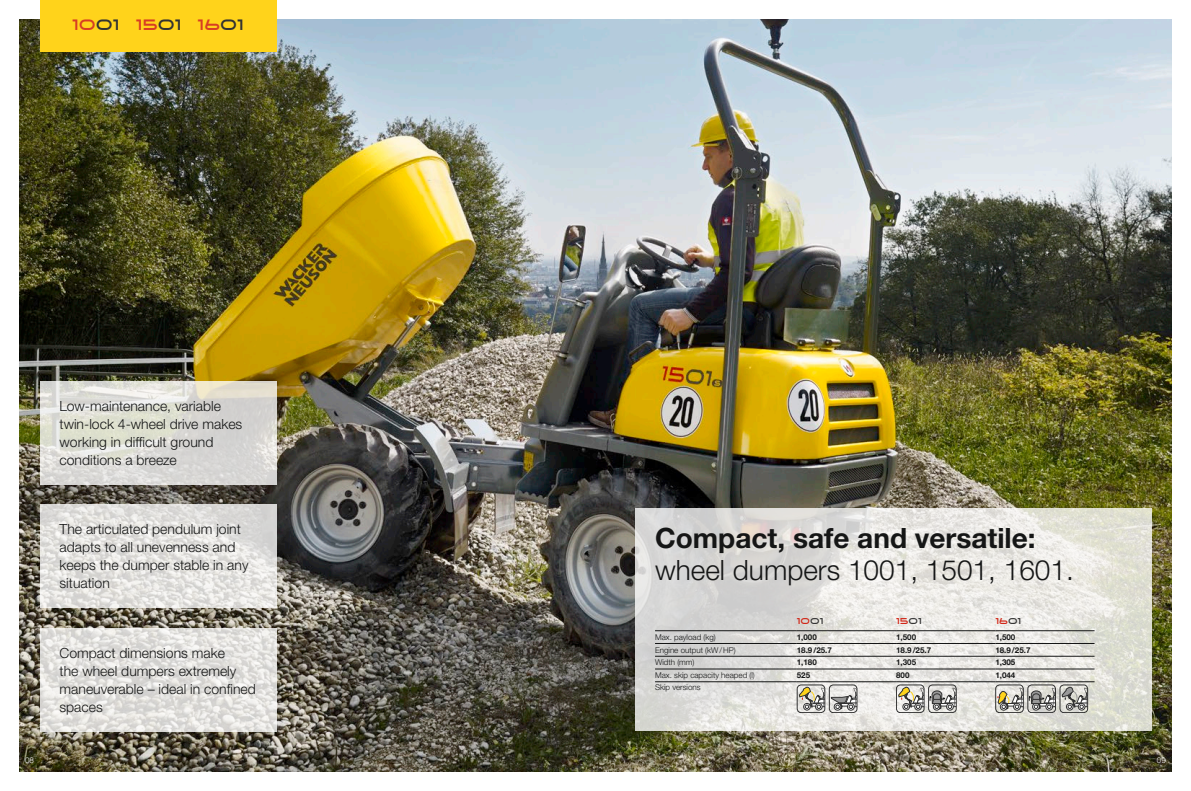
<style>
.page{position:relative;width:1191px;height:791px;background:#fff}
.page>*{position:absolute;margin:0;border:0;box-sizing:border-box;transform-origin:0 0}
.t1{font:300 28px "Helvetica Neue LTW1 G";color:#151616}
.t2{font:700 28px "Helvetica Neue LTW1 G";color:#151616}
.t3{font:16px "Wacker Neuson";color:#d73d24}
.t4{font:300 14px/18px "Helvetica Neue LTW1 G";color:#151616}
.t5{font:9px "Wacker Neuson";color:#d12314}
.t6{font:300 8px "Helvetica Neue LTW1 G";color:#151616}
.t7{font:700 8px "Helvetica Neue LTW1 G";color:#151616}
.t8{font:300 8px "Helvetica Neue LTW1 G";color:#fff}
.s1{color:#323232}
</style>
<div class="page">
<img style="left:20px;top:20px;width:1151px;height:751px">
<div style="left:40px;top:0;width:236px;height:51px;background:#ffd31b"></div>
<svg style="left:635px;top:508px;width:516px;height:223px;background:#e1e0db"></svg>
<svg style="left:40px;top:628px;width:236px;height:103px;background:#e2e1de"></svg>
<svg style="left:40px;top:504px;width:236px;height:104px;background:#e2e1de"></svg>
<svg style="left:40px;top:381px;width:236px;height:103px;background:#dcdbd5"></svg>
<hr style="left:655px;top:630px;width:142px;height:1px;background:#151616">
<hr style="left:797px;top:630px;width:99px;height:1px;background:#151616">
<hr style="left:896px;top:630px;width:99px;height:1px;background:#151616">
<hr style="left:995px;top:630px;width:99px;height:1px;background:#151616">
<hr style="left:655px;top:643px;width:142px;height:1px;background:#151616">
<hr style="left:797px;top:643px;width:99px;height:1px;background:#151616">
<hr style="left:896px;top:643px;width:99px;height:1px;background:#151616">
<hr style="left:995px;top:643px;width:99px;height:1px;background:#151616">
<hr style="left:655px;top:656px;width:142px;height:1px;background:#151616">
<hr style="left:797px;top:656px;width:99px;height:1px;background:#151616">
<hr style="left:896px;top:656px;width:99px;height:1px;background:#151616">
<hr style="left:995px;top:656px;width:99px;height:1px;background:#151616">
<hr style="left:655px;top:669px;width:142px;height:1px;background:#151616">
<hr style="left:797px;top:669px;width:99px;height:1px;background:#151616">
<hr style="left:896px;top:669px;width:99px;height:1px;background:#151616">
<hr style="left:995px;top:669px;width:99px;height:1px;background:#151616">
<hr style="left:655px;top:681px;width:142px;height:1px;background:#151616">
<hr style="left:797px;top:681px;width:99px;height:1px;background:#151616">
<hr style="left:896px;top:681px;width:99px;height:1px;background:#151616">
<hr style="left:995px;top:681px;width:99px;height:1px;background:#151616">
<div style="left:803px;top:703px;width:7px;height:7px;border:1px solid #323232;border-radius:50%"></div>
<div style="left:815px;top:703px;width:7px;height:7px;border:1px solid #323232;border-radius:50%"></div>
<svg style="left:799px;top:685px;width:26px;height:24px"></svg>
<div style="left:797px;top:684px;width:28px;height:29px;border:1px solid #323232;border-radius:4px"></div>
<div style="left:847px;top:703px;width:7px;height:7px;border:1px solid #323232;border-radius:50%"></div>
<div style="left:834px;top:703px;width:7px;height:7px;border:1px solid #323232;border-radius:50%"></div>
<svg style="left:831px;top:688px;width:24px;height:21px"></svg>
<div style="left:829px;top:684px;width:28px;height:29px;border:1px solid #323232;border-radius:4px"></div>
<div style="left:903px;top:703px;width:6px;height:7px;background:#5f5f5f;border-radius:50%"></div>
<div style="left:902px;top:703px;width:7px;height:7px;border:1px solid #323232;border-radius:50%"></div>
<div style="left:914px;top:703px;width:7px;height:7px;border:1px solid #323232;border-radius:50%"></div>
<div style="left:896px;top:684px;width:28px;height:29px;border:1px solid #323232;border-radius:4px"></div>
<div style="left:946px;top:703px;width:7px;height:7px;border:1px solid #323232;border-radius:50%"></div>
<div style="left:933px;top:703px;width:7px;height:7px;border:1px solid #323232;border-radius:50%"></div>
<svg style="left:898px;top:685px;width:58px;height:24px"></svg>
<div style="left:928px;top:684px;width:28px;height:29px;border:1px solid #323232;border-radius:4px"></div>
<div style="left:1013px;top:703px;width:7px;height:7px;border:1px solid #323232;border-radius:50%"></div>
<div style="left:1000px;top:703px;width:7px;height:7px;border:1px solid #323232;border-radius:50%"></div>
<div style="left:995px;top:684px;width:28px;height:29px;border:1px solid #323232;border-radius:4px"></div>
<div style="left:1045px;top:703px;width:7px;height:7px;border:1px solid #323232;border-radius:50%"></div>
<div style="left:1032px;top:703px;width:7px;height:7px;border:1px solid #323232;border-radius:50%"></div>
<svg style="left:996px;top:688px;width:57px;height:21px"></svg>
<div style="left:1027px;top:684px;width:28px;height:29px;border:1px solid #323232;border-radius:4px"></div>
<div style="left:1066px;top:703px;width:7px;height:7px;border:1px solid #323232;border-radius:50%"></div>
<div style="left:1078px;top:703px;width:7px;height:7px;border:1px solid #323232;border-radius:50%"></div>
<svg style="left:1062px;top:686px;width:24px;height:23px"></svg>
<div style="left:1059px;top:684px;width:29px;height:29px;border:1px solid #323232;border-radius:4px"></div>
<p class="t3" style="left:72px;top:18px;width:173px">10<span class="s1">01</span> 15<span class="s1">01</span> 16<span class="s1">01</span></p>
<p class="t4" style="left:60px;top:396px;width:184px">Low-maintenance, variable twin-lock 4-wheel drive makes working in difficult ground conditions a breeze</p>
<p class="t4" style="left:60px;top:520px;width:190px">The articulated pendulum joint adapts to all unevenness and keeps the dumper stable in any situation</p>
<p class="t4" style="left:60px;top:643px;width:198px">Compact dimensions make<br>the wheel dumpers extremely maneuverable – ideal in confined spaces</p>
<h1 class="t2" style="left:655px;top:521px;width:382px">Compact, safe and versatile:</h1>
<h1 class="t1" style="left:655px;top:553px;width:420px">wheel dumpers 1001, 1501, 1601.</h1>
<p class="t5" style="left:797px;top:617px;width:28px">10<span class="s1">01</span></p>
<p class="t5" style="left:896px;top:617px;width:27px">15<span class="s1">01</span></p>
<p class="t5" style="left:995px;top:617px;width:28px">16<span class="s1">01</span></p>
<p class="t6" style="left:655px;top:632px;width:62px">Max. payload (kg)</p>
<p class="t7" style="left:797px;top:632px;width:22px">1,000</p>
<p class="t7" style="left:896px;top:632px;width:22px">1,500</p>
<p class="t7" style="left:995px;top:632px;width:22px">1,500</p>
<p class="t6" style="left:655px;top:645px;width:82px">Engine output (kW/HP)</p>
<p class="t7" style="left:797px;top:645px;width:37px">18.9/25.7</p>
<p class="t7" style="left:896px;top:645px;width:37px">18.9/25.7</p>
<p class="t7" style="left:995px;top:645px;width:37px">18.9/25.7</p>
<p class="t6" style="left:655px;top:658px;width:41px">Width (mm)</p>
<p class="t7" style="left:797px;top:658px;width:22px">1,180</p>
<p class="t7" style="left:896px;top:658px;width:22px">1,305</p>
<p class="t7" style="left:995px;top:658px;width:22px">1,305</p>
<p class="t6" style="left:655px;top:670px;width:101px">Max. skip capacity heaped (l)</p>
<p class="t7" style="left:797px;top:670px;width:15px">525</p>
<p class="t7" style="left:896px;top:670px;width:15px">800</p>
<p class="t7" style="left:995px;top:670px;width:22px">1,044</p>
<p class="t6" style="left:655px;top:682px;width:47px">Skip versions</p>
<p class="t8" style="left:25px;top:755px;width:10px">08</p>
<p class="t8" style="left:1157px;top:755px;width:10px">09</p>
</div>
